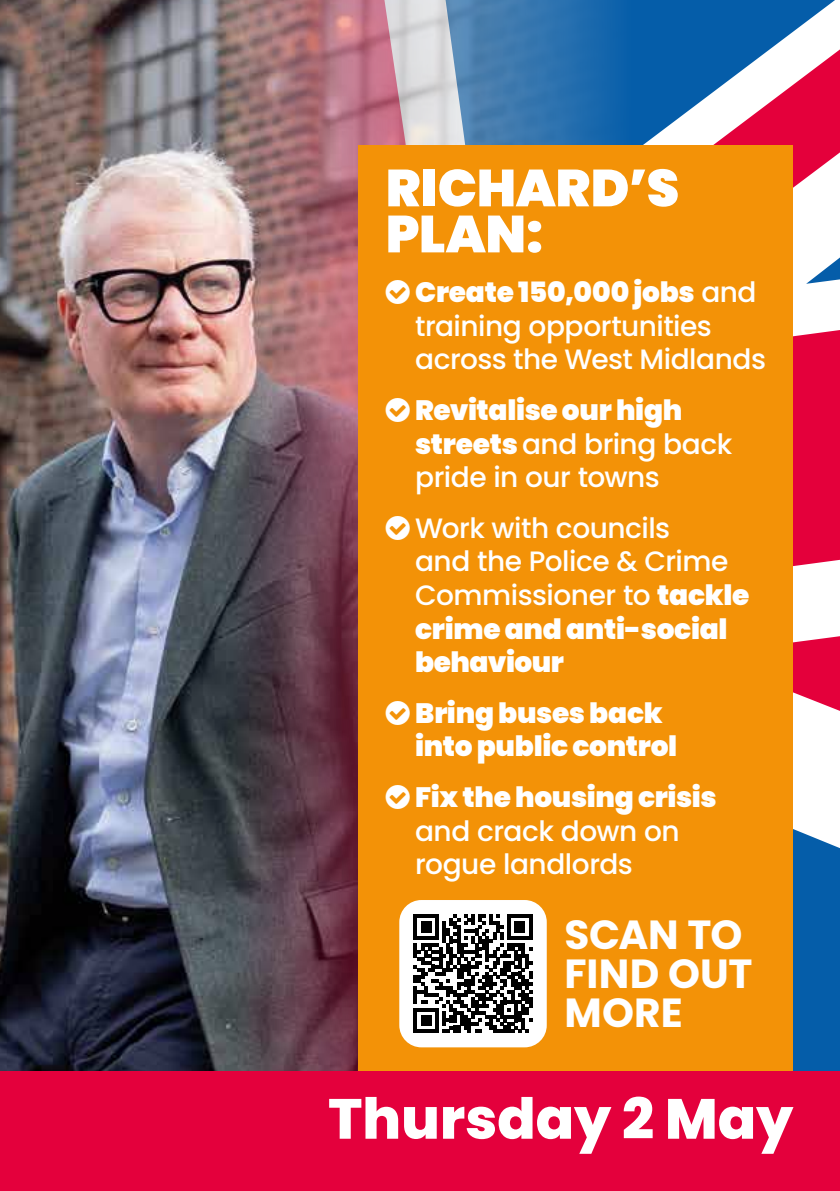
<style>
.page{position:relative;width:840px;height:1191px;background:#fff}
.page>*{position:absolute;margin:0;border:0;box-sizing:border-box;transform-origin:0 0}
.t1{font:800 56.4px "Poppins";color:#fff}
.t2{font:900 52px/46px "Poppins";letter-spacing:-.005em;color:#fff}
.t3{font:700 40.6px/38.6px "Poppins";letter-spacing:-.005em;color:#fff}
.t4{font:500 28px/33.6px "Poppins";letter-spacing:-.02em;color:#fff}
.t5{font:900 28px/33.6px "Poppins";letter-spacing:-.01em;color:#fff}
.s1{font-weight:900}
</style>
<div class="page">
<img style="left:0;top:0;width:839px;height:1071px">
<img style="left:0;top:7px;width:223px;height:1064px">
<div style="left:358px;top:146px;width:434px;height:925px;background:#f39207"></div>
<div style="left:399px;top:900px;width:147px;height:147px;background:#fff;border-radius:22px"></div>
<svg style="left:413px;top:914px;width:119px;height:119px"></svg>
<div style="left:0;top:1071px;width:839px;height:120px;background:#e4003c"></div>
<div style="left:0;top:656px;width:12px;height:292px;background:#000;opacity:.25"></div>
<svg style="left:0;top:643px;width:8px;height:301px;background:#65544c"></svg>
<h2 class="t2" style="left:385px;top:165px;width:295px">RICHARD’S<br>PLAN:</h2>
<p class="t4" style="left:415px;top:276px;width:352px"><span class="s1">Create 150,000 jobs</span> and training opportunities across the West Midlands</p>
<p class="t4" style="left:415px;top:393px;width:318px"><span class="s1">Revitalise our high streets</span> and bring back pride in our towns</p>
<p class="t4" style="left:415px;top:511px;width:335px">Work with councils<br>and the Police &amp; Crime<br>Commissioner to <span class="s1">tackle crime and anti-social behaviour</span></p>
<p class="t5" style="left:415px;top:696px;width:263px">Bring buses back into public control</p>
<p class="t5" style="left:415px;top:780px;width:303px">Fix the housing crisis</p>
<p class="t4" style="left:415px;top:814px;width:266px">and crack down on rogue landlords</p>
<h3 class="t3" style="left:564px;top:916px;width:189px">SCAN TO<br>FIND OUT<br>MORE</h3>
<h1 class="t1" style="left:328px;top:1086px;width:466px">Thursday 2 May</h1>
</div>
